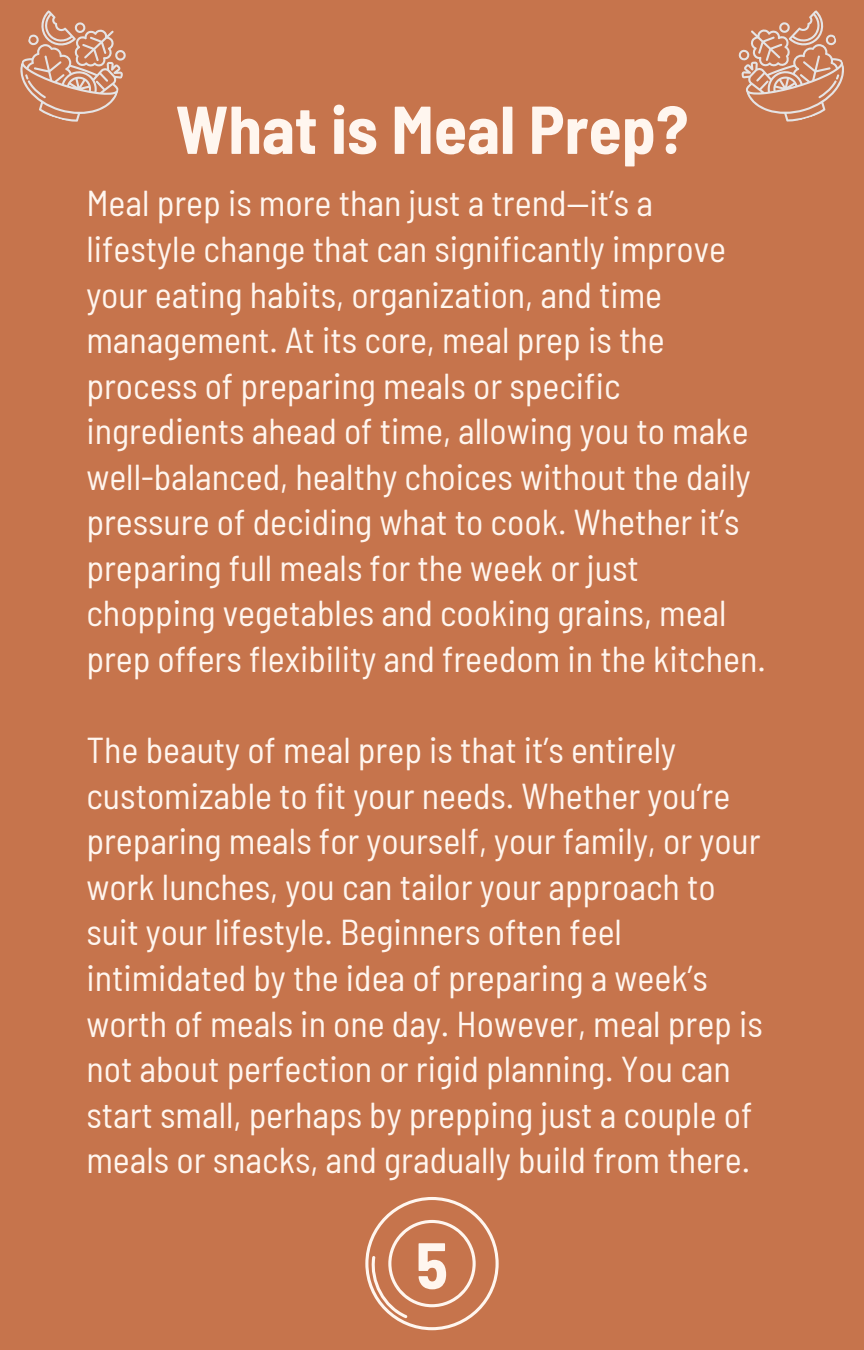
<style>
.page{position:relative;width:864px;height:1350px;background:#c6744c}
.page>*{position:absolute;margin:0;border:0;box-sizing:border-box;transform-origin:0 0}
.t1{font:700 semi-condensed 67.5px "Barlow";color:#fff6ef}
.t2{font:700 semi-condensed 65.25px "Barlow";color:#fff6ef}
.t3{font:semi-condensed 36px/45.4px "Barlow";color:#fff6ef}
</style>
<div class="page">
<svg style="left:365px;top:1197px;width:134px;height:133px"></svg>
<svg style="left:738px;top:10px;width:106px;height:112px"></svg>
<svg style="left:20px;top:10px;width:106px;height:112px"></svg>
<p class="t1" style="left:176px;top:86px;width:514px">What is Meal Prep?</p>
<p class="t3" style="left:86px;top:179px;width:681px">Meal prep is more than just a trend—it’s a lifestyle change that can significantly improve your eating habits, organization, and time management. At its core, meal prep is the process of preparing meals or specific ingredients ahead of time, allowing you to make well-balanced, healthy choices without the daily pressure of deciding what to cook. Whether it’s preparing full meals for the week or just chopping vegetables and cooking grains, meal prep offers flexibility and freedom in the kitchen.</p>
<h1 class="t3" style="left:86px;top:726px;width:678px">The beauty of meal prep is that it’s entirely customizable to fit your needs. Whether you’re preparing meals for yourself, your family, or your work lunches, you can tailor your approach to suit your lifestyle. Beginners often feel intimidated by the idea of preparing a week’s worth of meals in one day. However, meal prep is not about perfection or rigid planning. You can start small, perhaps by prepping just a couple of meals or snacks, and gradually build from there.</h1>
<p class="t2" style="left:416px;top:1224px;width:33px">5</p>
</div>
